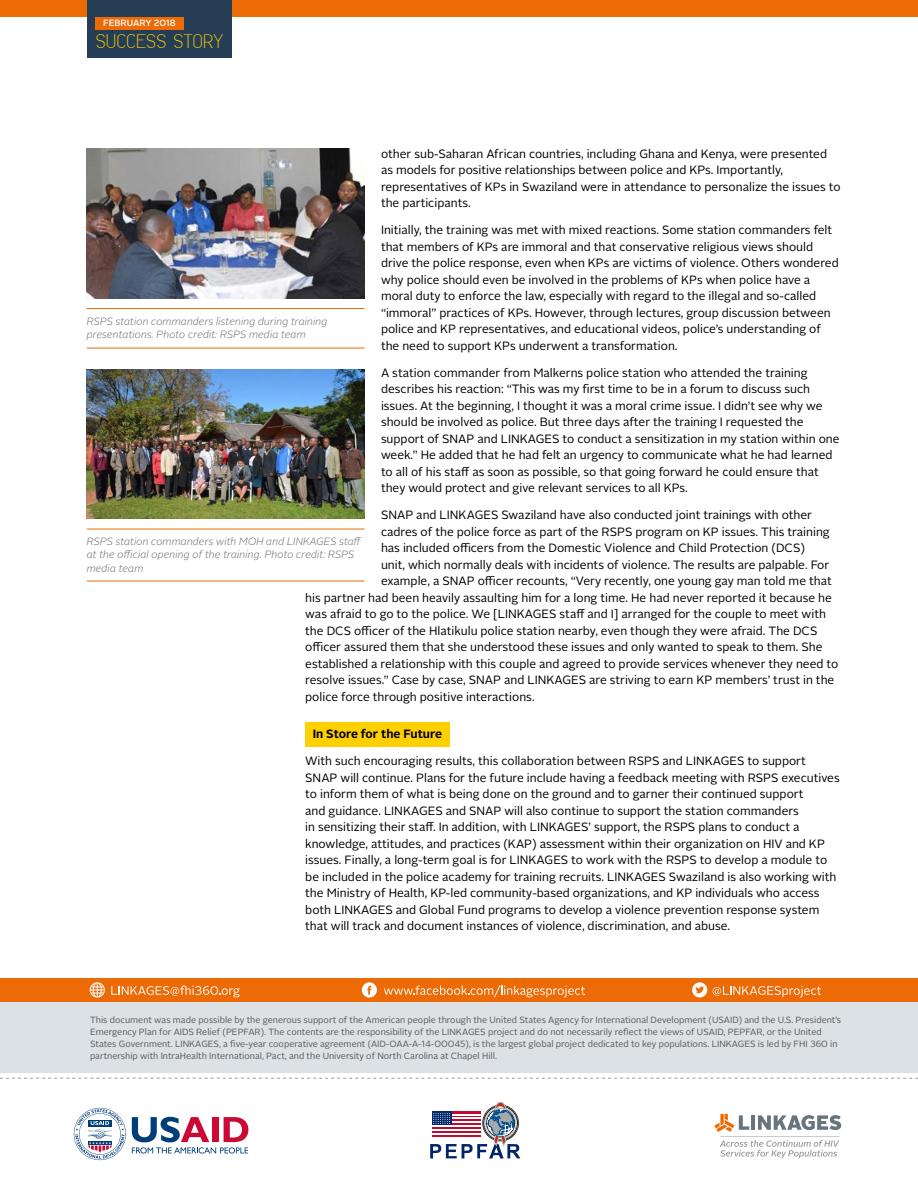
<style>
.page{position:relative;width:918px;height:1188px;background:#fff}
.page>*{position:absolute;margin:0;border:0;box-sizing:border-box;transform-origin:0 0}
.t1{font:19.8px "ED Pen Sook";letter-spacing:-.005em;color:#fed000}
.t2{font:12px/16.5px "Alright Sans";color:#000}
.t3{font:700 12px "Alright Sans";color:#000}
.t4{font:italic 300 10.5px/13.5px "Alright Sans";color:#706f6f}
.t5{font:9px/12px "Alright Sans";color:#5a5a59}
.t6{font:500 9px "Alright Sans";color:#fff}
</style>
<div class="page">
<div style="left:305px;top:722px;width:145px;height:24px;background:#fed000"></div>
<div style="left:0;top:0;width:918px;height:17px;background:#ed6b06"></div>
<div style="left:87px;top:0;width:145px;height:57px;background:#263e55"></div>
<div style="left:95px;top:17px;width:89px;height:12px;background:#ed6b06"></div>
<div style="left:0;top:1001px;width:918px;height:72px;background:#dce1e5"></div>
<div style="left:0;top:978px;width:918px;height:24px;background:#ed6b06"></div>
<svg style="left:111px;top:986px;width:129px;height:11px"></svg>
<svg style="left:384px;top:986px;width:201px;height:11px"></svg>
<svg style="left:713px;top:986px;width:108px;height:11px"></svg>
<svg style="left:692px;top:982px;width:15px;height:16px"></svg>
<svg style="left:362px;top:982px;width:15px;height:16px"></svg>
<svg style="left:90px;top:982px;width:15px;height:16px"></svg>
<svg style="left:714px;top:1114px;width:127px;height:44px"></svg>
<svg style="left:132px;top:1117px;width:116px;height:37px"></svg>
<svg style="left:74px;top:1108px;width:52px;height:52px"></svg>
<svg style="left:430px;top:1102px;width:90px;height:57px"></svg>
<svg style="left:0;top:1078px;width:918px;height:1px"></svg>
<img style="left:87px;top:148px;width:277px;height:150px">
<hr style="left:87px;top:308px;width:277px;height:1px;background:#ed6b06">
<hr style="left:87px;top:348px;width:277px;height:1px;background:#ed6b06">
<img style="left:87px;top:369px;width:277px;height:150px">
<hr style="left:87px;top:529px;width:277px;height:1px;background:#ed6b06">
<hr style="left:87px;top:581px;width:277px;height:1px;background:#ed6b06">
<p class="t6" style="left:103px;top:17px;width:74px">FEBRUARY 2018</p>
<h1 class="t1" style="left:95px;top:32px;width:129px">SUCCESS STORY</h1>
<p class="t2" style="left:381px;top:145px;width:461px">other sub-Saharan African countries, including Ghana and Kenya, were presented as models for positive relationships between police and KPs. Importantly, representatives of KPs in Swaziland were in attendance to personalize the issues to the participants.</p>
<p class="t2" style="left:381px;top:222px;width:459px">Initially, the training was met with mixed reactions. Some station commanders felt that members of KPs are immoral and that conservative religious views should drive the police response, even when KPs are victims of violence. Others wondered why police should even be involved in the problems of KPs when police have a moral duty to enforce the law, especially with regard to the illegal and so-called “immoral” practices of KPs. However, through lectures, group discussion between police and KP representatives, and educational videos, police’s understanding of the need to support KPs underwent a transformation.</p>
<p class="t2" style="left:381px;top:364px;width:460px">A station commander from Malkerns police station who attended the training describes his reaction: “This was my first time to be in a forum to discuss such issues. At the beginning, I thought it was a moral crime issue. I didn’t see why we should be involved as police. But three days after the training I requested the support of SNAP and LINKAGES to conduct a sensitization in my station within one week.” He added that he had felt an urgency to communicate what he had learned to all of his staff as soon as possible, so that going forward he could ensure that they would protect and give relevant services to all KPs.</p>
<p class="t2" style="left:381px;top:507px;width:433px">SNAP and LINKAGES Swaziland have also conducted joint trainings with other</p>
<p class="t2" style="left:381px;top:523px;width:450px">cadres of the police force as part of the RSPS program on KP issues. This training</p>
<p class="t2" style="left:381px;top:540px;width:426px">has included officers from the Domestic Violence and Child Protection (DCS)</p>
<p class="t2" style="left:381px;top:556px;width:450px">unit, which normally deals with incidents of violence. The results are palpable. For</p>
<p class="t2" style="left:381px;top:573px;width:452px">example, a SNAP officer recounts, “Very recently, one young gay man told me that</p>
<p class="t2" style="left:305px;top:589px;width:528px">his partner had been heavily assaulting him for a long time. He had never reported it because he</p>
<p class="t2" style="left:305px;top:606px;width:522px">was afraid to go to the police. We [LINKAGES staff and I] arranged for the couple to meet with</p>
<p class="t2" style="left:305px;top:622px;width:514px">the DCS officer of the Hlatikulu police station nearby, even though they were afraid. The DCS</p>
<p class="t2" style="left:305px;top:639px;width:519px">officer assured them that she understood these issues and only wanted to speak to them. She</p>
<p class="t2" style="left:305px;top:655px;width:535px">established a relationship with this couple and agreed to provide services whenever they need to</p>
<p class="t2" style="left:305px;top:672px;width:531px">resolve issues.” Case by case, SNAP and LINKAGES are striving to earn KP members’ trust in the</p>
<p class="t2" style="left:305px;top:688px;width:231px">police force through positive interactions.</p>
<p class="t3" style="left:313px;top:726px;width:131px">In Store for the Future</p>
<p class="t2" style="left:305px;top:753px;width:536px">With such encouraging results, this collaboration between RSPS and LINKAGES to support SNAP will continue. Plans for the future include having a feedback meeting with RSPS executives to inform them of what is being done on the ground and to garner their continued support<br>and guidance. LINKAGES and SNAP will also continue to support the station commanders<br>in sensitizing their staff. In addition, with LINKAGES’ support, the RSPS plans to conduct a knowledge, attitudes, and practices (KAP) assessment within their organization on HIV and KP issues. Finally, a long-term goal is for LINKAGES to work with the RSPS to develop a module to be included in the police academy for training recruits. LINKAGES Swaziland is also working with the Ministry of Health, KP-led community-based organizations, and KP individuals who access both LINKAGES and Global Fund programs to develop a violence prevention response system that will track and document instances of violence, discrimination, and abuse.</p>
<p class="t4" style="left:87px;top:315px;width:242px">RSPS station commanders listening during training presentations. Photo credit: RSPS media team</p>
<p class="t4" style="left:87px;top:534px;width:276px">RSPS station commanders with MOH and LINKAGES staff at the official opening of the training. Photo credit: RSPS media team</p>
<p class="t5" style="left:90px;top:1014px;width:753px">This document was made possible by the generous support of the American people through the United States Agency for International Development (USAID) and the U.S. President’s Emergency Plan for AIDS Relief (PEPFAR). The contents are the responsibility of the LINKAGES project and do not necessarily reflect the views of USAID, PEPFAR, or the United States Government. LINKAGES, a five-year cooperative agreement (AID-OAA-A-14-00045), is the largest global project dedicated to key populations. LINKAGES is led by FHI 360 in partnership with IntraHealth International, Pact, and the University of North Carolina at Chapel Hill.</p>
</div>
